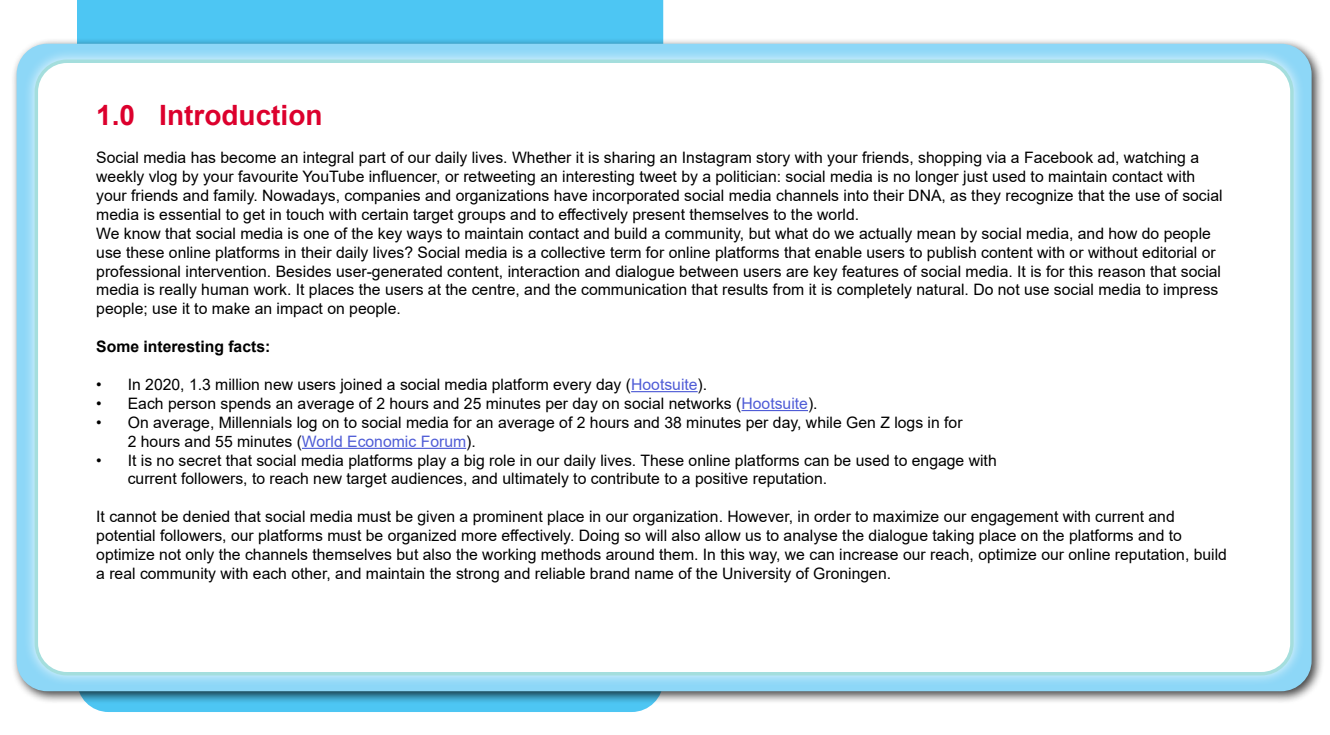
<style>
.page{position:relative;width:1330px;height:735px;background:#fff}
.page>*{position:absolute;margin:0;border:0;box-sizing:border-box;transform-origin:0 0}
.t1{font:700 28px "Arial";color:#dc002d}
.t2{font:15.75px/18.9px "Arial";color:#000}
.t3{font:700 15.75px "Arial";color:#000}
.s1{color:#4f5cd6}
</style>
<div class="page">
<div style="left:77px;top:0;width:586px;height:712px;background:#4dc6f3"></div>
<div style="left:11px;top:38px;width:1314px;height:666px;background:#000;opacity:.75"></div>
<div style="left:17px;top:44px;width:1295px;height:647px;background:#8dd7f7;border-radius:31px"></div>
<div style="left:23px;top:48px;width:1282px;height:639px;background:#fff;opacity:.75"></div>
<div style="left:36px;top:61px;width:1256px;height:613px;background:#fff;border-radius:31px"></div>
<div style="left:35px;top:60px;width:1259px;height:616px;border:4px solid #a4dedd;border-radius:31px"></div>
<hr style="left:631px;top:391px;width:67px;height:1px;background:#4f5cd6">
<hr style="left:741px;top:410px;width:67px;height:1px;background:#4f5cd6">
<hr style="left:302px;top:448px;width:164px;height:1px;background:#4f5cd6">
<p class="t1" style="left:96px;top:96px;width:228px">1.0 Introduction</p>
<p class="t2" style="left:96px;top:148px;width:1128px">Social media has become an integral part of our daily lives. Whether it is sharing an Instagram story with your friends, shopping via a Facebook ad, watching a weekly vlog by your favourite YouTube influencer, or retweeting an interesting tweet by a politician: social media is no longer just used to maintain contact with your friends and family. Nowadays, companies and organizations have incorporated social media channels into their DNA, as they recognize that the use of social media is essential to get in touch with certain target groups and to effectively present themselves to the world.</p>
<p class="t2" style="left:96px;top:224px;width:1126px">We know that social media is one of the key ways to maintain contact and build a community, but what do we actually mean by social media, and how do people use these online platforms in their daily lives? Social media is a collective term for online platforms that enable users to publish content with or without editorial or professional intervention. Besides user-generated content, interaction and dialogue between users are key features of social media. It is for this reason that social media is really human work. It places the users at the centre, and the communication that results from it is completely natural. Do not use social media to impress people; use it to make an impact on people.</p>
<p class="t3" style="left:96px;top:336px;width:176px">Some interesting facts:</p>
<p class="t2" style="left:96px;top:375px;width:613px">• In 2020, 1.3 million new users joined a social media platform every day (<span class="s1">Hootsuite</span>).</p>
<p class="t2" style="left:96px;top:394px;width:723px">• Each person spends an average of 2 hours and 25 minutes per day on social networks (<span class="s1">Hootsuite</span>).</p>
<p class="t2" style="left:128px;top:413px;width:836px;text-indent:-32px">• On average, Millennials log on to social media for an average of 2 hours and 38 minutes per day, while Gen Z logs in for<br>2 hours and 55 minutes (<span class="s1">World Economic Forum</span>).</p>
<p class="t2" style="left:128px;top:451px;width:871px;text-indent:-32px">• It is no secret that social media platforms play a big role in our daily lives. These online platforms can be used to engage with current followers, to reach new target audiences, and ultimately to contribute to a positive reputation.</p>
<p class="t2" style="left:96px;top:507px;width:1132px">It cannot be denied that social media must be given a prominent place in our organization. However, in order to maximize our engagement with current and potential followers, our platforms must be organized more effectively. Doing so will also allow us to analyse the dialogue taking place on the platforms and to optimize not only the channels themselves but also the working methods around them. In this way, we can increase our reach, optimize our online reputation, build a real community with each other, and maintain the strong and reliable brand name of the University of Groningen.</p>
</div>
